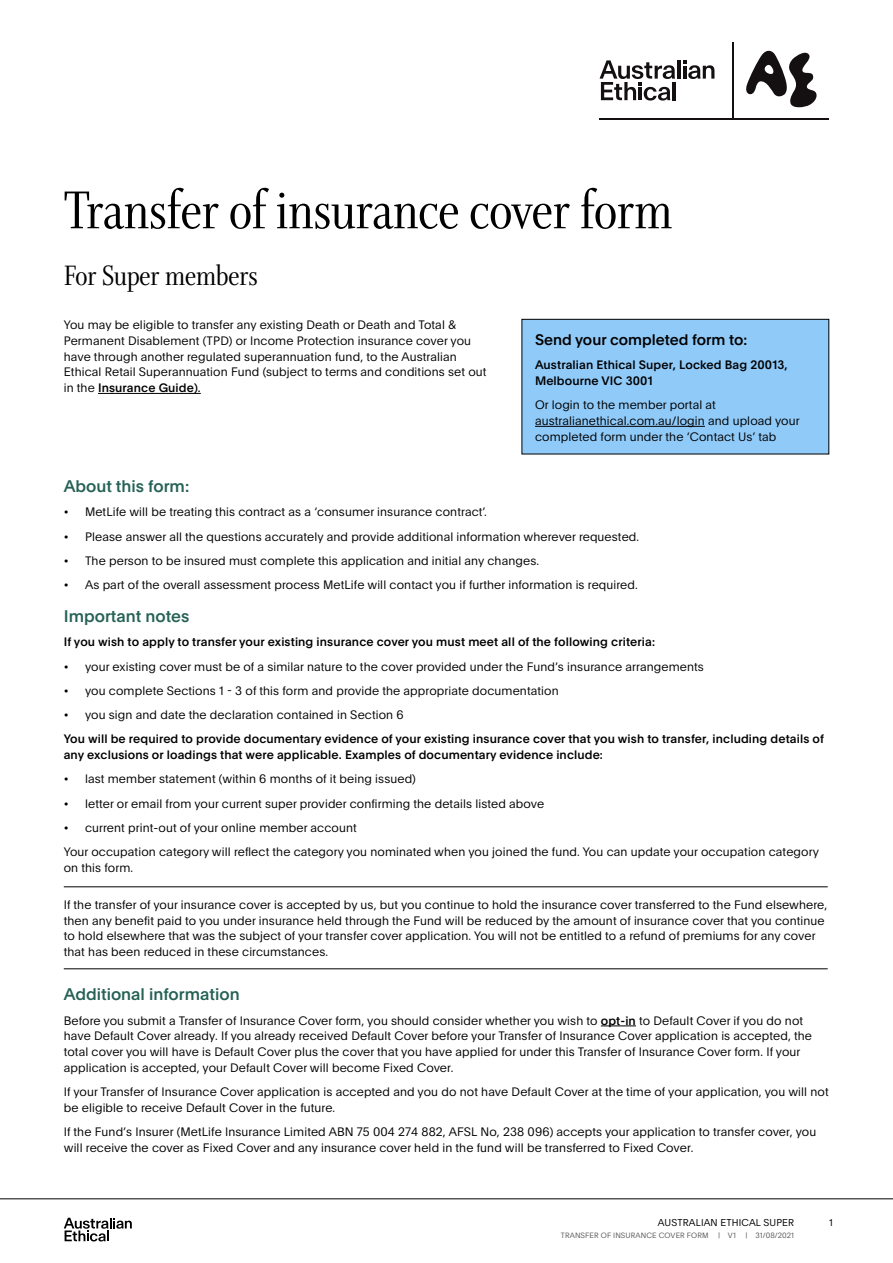
<style>
.page{position:relative;width:893px;height:1263px;background:#fff}
.page>*{position:absolute;margin:0;border:0;box-sizing:border-box;transform-origin:0 0}
.t1{font:57px "Whitman Display Condensed";color:#000}
.t2{font:30px "Whitman Display Condensed";color:#000}
.t3{font:500 16.5px "Plain";color:#256155}
.t4{font:500 15px "Plain";color:#000}
.t5{font:300 12px/15.8px "Plain";letter-spacing:.01em;color:#000}
.t6{font:500 12px/15.8px "Plain";letter-spacing:.01em;color:#000}
.t7{font:300 9.75px "Plain";letter-spacing:.015em;color:#000}
.t8{font:300 7.5px "Plain";letter-spacing:.015em;color:#58595b}
.s1{font-weight:500}
.s2{font-weight:400}
</style>
<div class="page">
<svg style="left:64px;top:1218px;width:68px;height:23px"></svg>
<hr style="left:0;top:1198px;width:893px;height:1px;background:#000">
<hr style="left:677px;top:60px;width:3px;height:19px;background:#140f10">
<svg style="left:683px;top:60px;width:31px;height:19px"></svg>
<hr style="left:673px;top:82px;width:3px;height:18px;background:#140f10">
<svg style="left:600px;top:60px;width:75px;height:41px"></svg>
<hr style="left:732px;top:43px;width:2px;height:76px;background:#140f10">
<hr style="left:600px;top:118px;width:229px;height:1px;background:#140f10">
<svg style="left:746px;top:50px;width:71px;height:58px"></svg>
<hr style="left:98px;top:393px;width:103px;height:1px;background:#000">
<hr style="left:601px;top:1025px;width:35px;height:1px;background:#000">
<hr style="left:64px;top:886px;width:764px;height:1px;background:#000">
<hr style="left:64px;top:968px;width:764px;height:1px;background:#000">
<div style="left:522px;top:319px;width:307px;height:135px;background:#90caf9"></div>
<hr style="left:535px;top:426px;width:170px;height:1px;background:#000">
<div style="left:521px;top:319px;width:308px;height:135px;border:1px solid #000"></div>
<h1 class="t1" style="left:64px;top:179px;width:610px">Transfer of insurance cover form</h1>
<h2 class="t2" style="left:64px;top:259px;width:195px">For Super members</h2>
<p class="t5" style="left:64px;top:316px;width:424px">You may be eligible to transfer any existing Death or Death and Total &amp; Permanent Disablement (TPD) or Income Protection insurance cover you have through another regulated superannuation fund, to the Australian Ethical Retail Superannuation Fund (subject to terms and conditions set out in the <span class="s1">Insurance Guide</span><span class="s2">).</span></p>
<p class="t4" style="left:535px;top:329px;width:214px">Send your completed form to:</p>
<p class="t6" style="left:535px;top:356px;width:254px">Australian Ethical Super, Locked Bag 20013,<br>Melbourne VIC 3001</p>
<p class="t5" style="left:535px;top:397px;width:266px">Or login to the member portal at australianethical.com.au/login and upload your completed form under the ‘Contact Us’ tab</p>
<h3 class="t3" style="left:64px;top:474px;width:127px">About this form:</h3>
<p class="t5" style="left:64px;top:504px;width:425px">• MetLife will be treating this contract as a ‘consumer insurance contract’.</p>
<p class="t5" style="left:64px;top:528px;width:577px">• Please answer all the questions accurately and provide additional information wherever requested.</p>
<p class="t5" style="left:64px;top:552px;width:477px">• The person to be insured must complete this application and initial any changes.</p>
<p class="t5" style="left:64px;top:576px;width:575px">• As part of the overall assessment process MetLife will contact you if further information is required.</p>
<h3 class="t3" style="left:64px;top:605px;width:127px">Important notes</h3>
<p class="t6" style="left:64px;top:633px;width:593px">If you wish to apply to transfer your existing insurance cover you must meet all of the following criteria:</p>
<p class="t5" style="left:64px;top:658px;width:642px">• your existing cover must be of a similar nature to the cover provided under the Fund’s insurance arrangements</p>
<p class="t5" style="left:64px;top:682px;width:496px">• you complete Sections 1 - 3 of this form and provide the appropriate documentation</p>
<p class="t5" style="left:64px;top:706px;width:341px">• you sign and date the declaration contained in Section 6</p>
<p class="t6" style="left:64px;top:730px;width:762px">You will be required to provide documentary evidence of your existing insurance cover that you wish to transfer, including details of any exclusions or loadings that were applicable. Examples of documentary evidence include:</p>
<p class="t5" style="left:64px;top:771px;width:354px">• last member statement (within 6 months of it being issued)</p>
<p class="t5" style="left:64px;top:795px;width:482px">• letter or email from your current super provider confirming the details listed above</p>
<p class="t5" style="left:64px;top:815px;width:757px;line-height:24.3px">• current print-out of your online member account<br>Your occupation category will reflect the category you nominated when you joined the fund. You can update your occupation category</p>
<p class="t5" style="left:64px;top:859px;width:71px">on this form.</p>
<p class="t5" style="left:64px;top:896px;width:765px">If the transfer of your insurance cover is accepted by us, but you continue to hold the insurance cover transferred to the Fund elsewhere, then any benefit paid to you under insurance held through the Fund will be reduced by the amount of insurance cover that you continue to hold elsewhere that was the subject of your transfer cover application. You will not be entitled to a refund of premiums for any cover that has been reduced in these circumstances.</p>
<h3 class="t3" style="left:64px;top:983px;width:177px">Additional information</h3>
<p class="t5" style="left:64px;top:1012px;width:750px">Before you submit a Transfer of Insurance Cover form, you should consider whether you wish to <span class="s1">opt-in</span> to Default Cover if you do not have Default Cover already. If you already received Default Cover before your Transfer of Insurance Cover application is accepted, the total cover you will have is Default Cover plus the cover that you have applied for under this Transfer of Insurance Cover form. If your application is accepted, your Default Cover will become Fixed Cover.</p>
<p class="t5" style="left:64px;top:1083px;width:766px">If your Transfer of Insurance Cover application is accepted and you do not have Default Cover at the time of your application, you will not be eligible to receive Default Cover in the future.</p>
<p class="t5" style="left:64px;top:1123px;width:754px">If the Fund’s Insurer (MetLife Insurance Limited ABN 75 004 274 882, AFSL No, 238 096) accepts your application to transfer cover, you will receive the cover as Fixed Cover and any insurance cover held in the fund will be transferred to Fixed Cover.</p>
<p class="t7" style="left:658px;top:1215px;width:138px">AUSTRALIAN ETHICAL SUPER</p>
<p class="t8" style="left:561px;top:1230px;width:149px">TRANSFER OF INSURANCE COVER FORM</p>
<p class="t8" style="left:718px;top:1230px;width:19px">| V1</p>
<p class="t8" style="left:746px;top:1230px;width:50px">| 31/08/2021</p>
<p class="t7" style="left:829px;top:1215px;width:5px">1</p>
</div>
